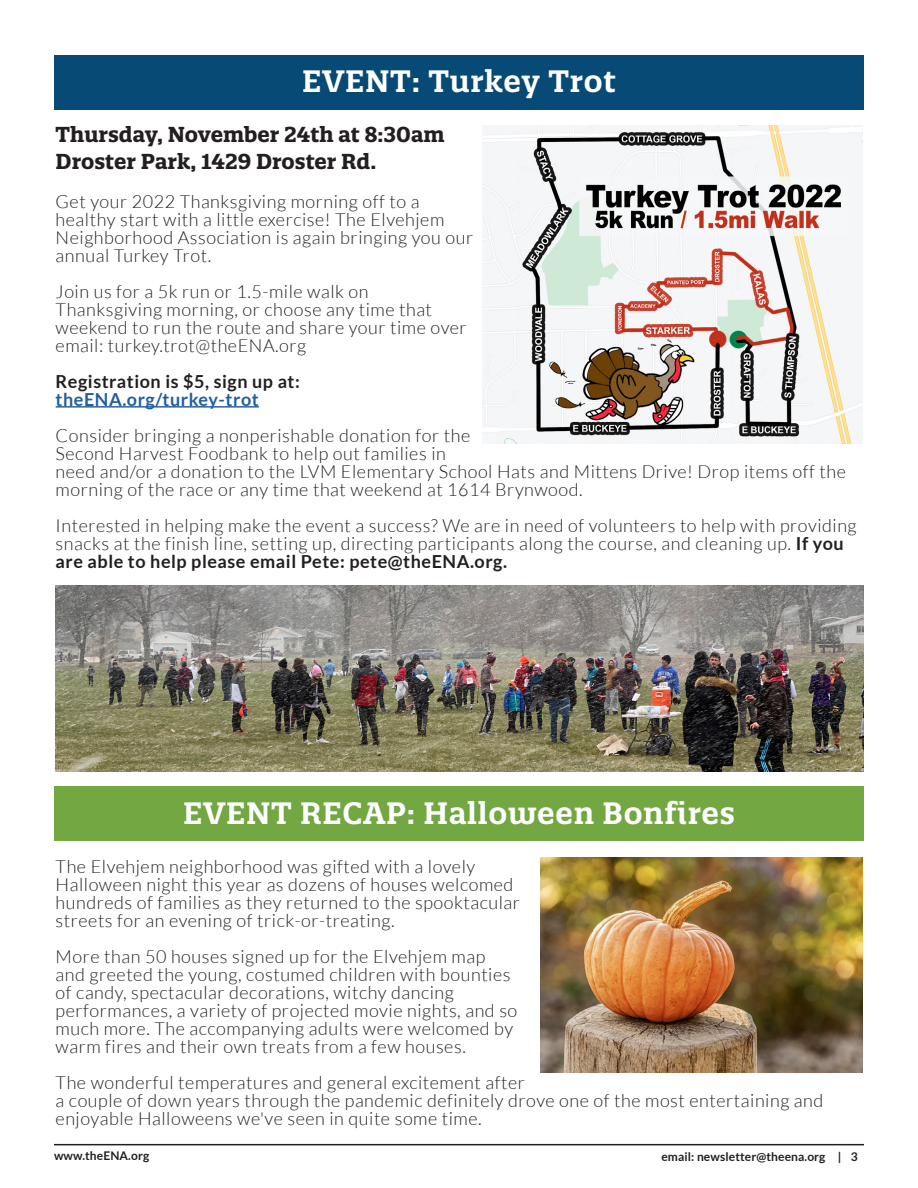
<style>
.page{position:relative;width:918px;height:1188px;background:#fff}
.page>*{position:absolute;margin:0;border:0;box-sizing:border-box;transform-origin:0 0}
.Headline{font:600 30px "Quatro Slab";letter-spacing:.025em;color:#fff}
.Sub_Headline{font:700 21px "Quatro Slab";color:#231f20}
.Body_Copy{font:300 18px/18px "Lato";letter-spacing:.03em;color:#231f20}
.Body_Copy-2{font:700 18px "Lato";letter-spacing:.03em;color:#231f20}
.Body_Copy-3{font:700 18px "Lato";letter-spacing:.03em;color:#215e9f}
.t1{font:700 12px "Lato";letter-spacing:.01em;color:#231f20}
.s1{font-weight:700}
</style>
<div class="page">
<hr style="left:54px;top:1144px;width:810px;height:1px;background:#231f20">
<div style="left:54px;top:55px;width:810px;height:54px;background:#074a76"></div>
<div style="left:54px;top:786px;width:810px;height:55px;background:#72a741"></div>
<hr style="left:56px;top:406px;width:203px;height:2px;background:#215e9f">
<img style="left:540px;top:858px;width:323px;height:215px">
<img style="left:483px;top:125px;width:380px;height:319px">
<img style="left:56px;top:585px;width:808px;height:186px">
<p class="Headline" style="left:302px;top:62px;width:315px">EVENT: Turkey Trot</p>
<p class="Sub_Headline" style="left:56px;top:121px;width:390px">Thursday, November 24th at 8:30am</p>
<p class="Sub_Headline" style="left:56px;top:148px;width:322px">Droster Park, 1429 Droster Rd.</p>
<p class="Body_Copy" style="left:56px;top:192px;width:419px">Get your 2022 Thanksgiving morning off to a healthy start with a little exercise! The Elvehjem Neighborhood Association is again bringing you our annual Turkey Trot.</p>
<p class="Body_Copy" style="left:56px;top:282px;width:413px">Join us for a 5k run or 1.5-mile walk on Thanksgiving morning, or choose any time that weekend to run the route and share your time over email: turkey.trot@theENA.org</p>
<p class="Body_Copy-2" style="left:56px;top:371px;width:246px">Registration is $5, sign up at:</p>
<p class="Body_Copy-3" style="left:56px;top:389px;width:205px">theENA.org/turkey-trot</p>
<p class="Body_Copy" style="left:56px;top:426px;width:792px">Consider bringing a nonperishable donation for the<br>Second Harvest Foodbank to help out families in<br>need and/or a donation to the LVM Elementary School Hats and Mittens Drive! Drop items off the morning of the race or any time that weekend at 1614 Brynwood.</p>
<p class="Body_Copy" style="left:56px;top:516px;width:803px">Interested in helping make the event a success? We are in need of volunteers to help with providing snacks at the finish line, setting up, directing participants along the course, and cleaning up. <span class="s1">If you are able to help please email Pete: pete@theENA.org.</span></p>
<p class="Headline" style="left:183px;top:794px;width:553px">EVENT RECAP: Halloween Bonfires</p>
<p class="Body_Copy" style="left:56px;top:857px;width:466px">The Elvehjem neighborhood was gifted with a lovely Halloween night this year as dozens of houses welcomed hundreds of families as they returned to the spooktacular streets for an evening of trick-or-treating.</p>
<p class="Body_Copy" style="left:56px;top:947px;width:463px">More than 50 houses signed up for the Elvehjem map and greeted the young, costumed children with bounties of candy, spectacular decorations, witchy dancing performances, a variety of projected movie nights, and so much more. The accompanying adults were welcomed by warm fires and their own treats from a few houses.</p>
<p class="Body_Copy" style="left:56px;top:1073px;width:769px">The wonderful temperatures and general excitement after<br>a couple of down years through the pandemic definitely drove one of the most entertaining and enjoyable Halloweens we've seen in quite some time.</p>
<p class="t1" style="left:54px;top:1149px;width:97px">www.theENA.org</p>
<p class="t1" style="left:661px;top:1149px;width:198px">email: newsletter@theena.org | 3</p>
</div>
